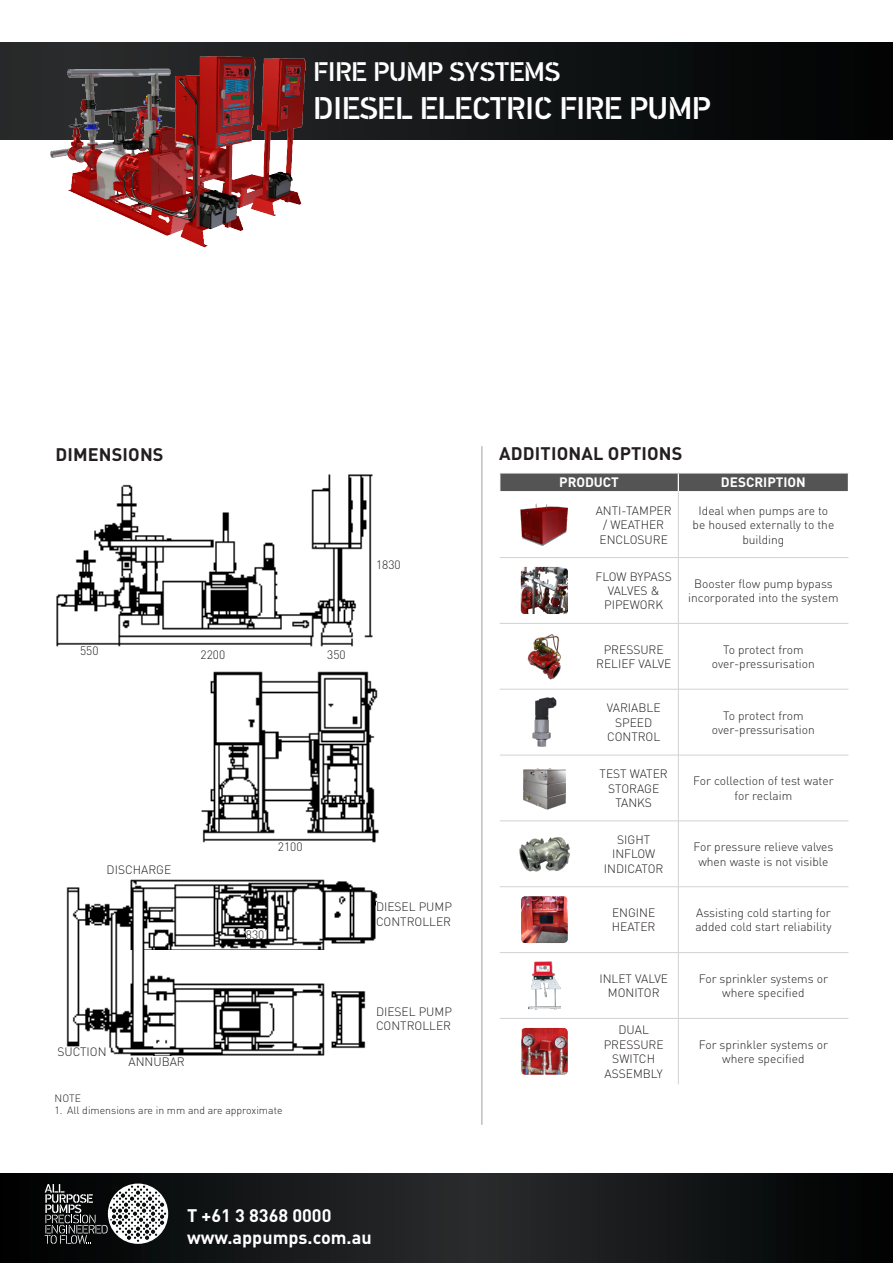
<style>
.page{position:relative;width:893px;height:1263px;background:#fff}
.page>*{position:absolute;margin:0;border:0;box-sizing:border-box;transform-origin:0 0}
._02_PRODUCT_HEADING{font:500 31.5px "PF Din Stencil";color:#fff}
._01_SECTION_HEADING{font:500 27px "PF Din Stencil";color:#fff}
.t1{font:700 18px/21.6px "DINOT";color:#fff}
._03_SUB_HEADING{font:700 18px "DINOT";letter-spacing:.01em;color:#231f20}
.TABLE_HEADING{font:700 13.5px "DINOT";color:#fff}
._05_BODY{font:300 12px/14.4px "DINOT";color:#231f20;text-align:center}
._08_TABLE_BODY{font:300 12px "DINOT";color:#231f20}
._04_POINT_HEADING{font:300 10.5px "DINOT";color:#231f20}
</style>
<div class="page">
<svg style="left:0;top:1173px;width:893px;height:90px;background:#151617"></svg>
<div style="left:0;top:42px;width:893px;height:98px;background:linear-gradient(to right,#2d2e2f,#000303)"></div>
<svg style="left:45px;top:1183px;width:123px;height:61px"></svg>
<img style="left:48px;top:54px;width:261px;height:194px">
<img style="left:56px;top:474px;width:323px;height:582px">
<hr style="left:482px;top:446px;width:1px;height:679px;background:#9d9fa2">
<div style="left:57px;top:1047px;width:50px;height:9px;background:#fff"></div>
<div style="left:107px;top:865px;width:64px;height:9px;background:#fff"></div>
<div style="left:80px;top:646px;width:19px;height:9px;background:#fff"></div>
<div style="left:201px;top:650px;width:24px;height:9px;background:#fff"></div>
<div style="left:327px;top:650px;width:19px;height:9px;background:#fff"></div>
<div style="left:376px;top:559px;width:25px;height:9px;background:#fff"></div>
<div style="left:246px;top:930px;width:18px;height:9px;background:#fff"></div>
<div style="left:376px;top:1006px;width:90px;height:24px;background:#fff"></div>
<div style="left:376px;top:902px;width:90px;height:24px;background:#fff"></div>
<div style="left:278px;top:842px;width:25px;height:9px;background:#fff"></div>
<hr style="left:678px;top:492px;width:1px;height:65px;background:#d1d2d4">
<hr style="left:500px;top:557px;width:89px;height:1px;background:#d1d2d4">
<hr style="left:589px;top:557px;width:89px;height:1px;background:#d1d2d4">
<hr style="left:678px;top:557px;width:170px;height:1px;background:#d1d2d4">
<hr style="left:678px;top:558px;width:1px;height:65px;background:#d1d2d4">
<hr style="left:500px;top:623px;width:89px;height:1px;background:#d1d2d4">
<hr style="left:589px;top:623px;width:89px;height:1px;background:#d1d2d4">
<hr style="left:678px;top:623px;width:170px;height:1px;background:#d1d2d4">
<hr style="left:678px;top:623px;width:1px;height:66px;background:#d1d2d4">
<hr style="left:500px;top:689px;width:89px;height:1px;background:#d1d2d4">
<hr style="left:589px;top:689px;width:89px;height:1px;background:#d1d2d4">
<hr style="left:678px;top:689px;width:170px;height:1px;background:#d1d2d4">
<hr style="left:678px;top:689px;width:1px;height:66px;background:#d1d2d4">
<hr style="left:500px;top:755px;width:89px;height:1px;background:#d1d2d4">
<hr style="left:589px;top:755px;width:89px;height:1px;background:#d1d2d4">
<hr style="left:678px;top:755px;width:170px;height:1px;background:#d1d2d4">
<hr style="left:678px;top:755px;width:1px;height:66px;background:#d1d2d4">
<hr style="left:500px;top:821px;width:89px;height:1px;background:#d1d2d4">
<hr style="left:589px;top:821px;width:89px;height:1px;background:#d1d2d4">
<hr style="left:678px;top:821px;width:170px;height:1px;background:#d1d2d4">
<hr style="left:678px;top:821px;width:1px;height:66px;background:#d1d2d4">
<hr style="left:500px;top:886px;width:89px;height:1px;background:#d1d2d4">
<hr style="left:589px;top:886px;width:89px;height:1px;background:#d1d2d4">
<hr style="left:678px;top:886px;width:170px;height:1px;background:#d1d2d4">
<hr style="left:678px;top:887px;width:1px;height:65px;background:#d1d2d4">
<hr style="left:500px;top:952px;width:89px;height:1px;background:#d1d2d4">
<hr style="left:589px;top:952px;width:89px;height:1px;background:#d1d2d4">
<hr style="left:678px;top:952px;width:170px;height:1px;background:#d1d2d4">
<hr style="left:678px;top:953px;width:1px;height:65px;background:#d1d2d4">
<hr style="left:500px;top:1018px;width:89px;height:1px;background:#d1d2d4">
<hr style="left:589px;top:1018px;width:89px;height:1px;background:#d1d2d4">
<hr style="left:678px;top:1018px;width:170px;height:1px;background:#d1d2d4">
<hr style="left:678px;top:1018px;width:1px;height:66px;background:#d1d2d4">
<svg style="left:499px;top:473px;width:350px;height:18px;background:#5a5a5b"></svg>
<img style="left:521px;top:504px;width:47px;height:41px">
<img style="left:521px;top:567px;width:47px;height:47px">
<img style="left:527px;top:634px;width:34px;height:45px">
<img style="left:532px;top:697px;width:25px;height:50px">
<img style="left:523px;top:768px;width:43px;height:42px">
<img style="left:519px;top:837px;width:51px;height:34px">
<img style="left:521px;top:896px;width:47px;height:47px">
<img style="left:528px;top:961px;width:33px;height:49px">
<img style="left:521px;top:1028px;width:47px;height:47px">
<p class="_01_SECTION_HEADING" style="left:314px;top:56px;width:248px">FIRE PUMP SYSTEMS</p>
<p class="_02_PRODUCT_HEADING" style="left:314px;top:90px;width:398px">DIESEL ELECTRIC FIRE PUMP</p>
<p class="_03_SUB_HEADING" style="left:55px;top:443px;width:110px">DIMENSIONS</p>
<p class="_05_BODY" style="left:80px;top:643px;width:20px">550</p>
<p class="_05_BODY" style="left:201px;top:647px;width:26px">2200</p>
<p class="_05_BODY" style="left:327px;top:647px;width:20px">350</p>
<p class="_05_BODY" style="left:376px;top:557px;width:26px">1830</p>
<p class="_05_BODY" style="left:107px;top:862px;width:66px">DISCHARGE</p>
<p class="_05_BODY" style="left:57px;top:1045px;width:51px">SUCTION</p>
<p class="_05_BODY" style="left:129px;top:1054px;width:58px">ANNUBAR</p>
<p class="_05_BODY" style="left:278px;top:839px;width:26px">2100</p>
<p class="_05_BODY" style="left:246px;top:927px;width:20px">830</p>
<p class="_04_POINT_HEADING" style="left:55px;top:1091px;width:28px">NOTE</p>
<p class="_04_POINT_HEADING" style="left:55px;top:1104px;width:229px">1. All dimensions are in mm and are approximate</p>
<p class="_05_BODY" style="left:376px;top:900px;width:77px">DIESEL PUMP</p>
<p class="_05_BODY" style="left:376px;top:914px;width:77px">CONTROLLER</p>
<p class="_05_BODY" style="left:376px;top:1004px;width:77px">DIESEL PUMP</p>
<p class="_05_BODY" style="left:376px;top:1018px;width:77px">CONTROLLER</p>
<h3 class="t1" style="left:187px;top:1204px;width:186px">T +61 3 8368 0000 www.appumps.com.au</h3>
<p class="_03_SUB_HEADING" style="left:499px;top:441px;width:185px">ADDITIONAL OPTIONS</p>
<p class="TABLE_HEADING" style="left:559px;top:474px;width:61px">PRODUCT</p>
<p class="TABLE_HEADING" style="left:721px;top:474px;width:86px">DESCRIPTION</p>
<p class="_05_BODY" style="left:596px;top:503px;width:77px">ANTI-TAMPER / WEATHER<br>ENCLOSURE</p>
<p class="_05_BODY" style="left:692px;top:503px;width:143px">Ideal when pumps are to be housed externally to the building</p>
<p class="_05_BODY" style="left:596px;top:569px;width:78px">FLOW BYPASS<br>VALVES &amp;<br>PIPEWORK</p>
<p class="_05_BODY" style="left:688px;top:576px;width:152px">Booster flow pump bypass incorporated into the system</p>
<p class="_05_BODY" style="left:596px;top:642px;width:77px">PRESSURE<br>RELIEF VALVE</p>
<p class="_08_TABLE_BODY" style="left:723px;top:642px;width:82px">To protect from</p>
<p class="_08_TABLE_BODY" style="left:712px;top:656px;width:105px">over-pressurisation</p>
<p class="_05_BODY" style="left:607px;top:701px;width:55px">VARIABLE<br>SPEED<br>CONTROL</p>
<p class="_08_TABLE_BODY" style="left:723px;top:708px;width:82px">To protect from</p>
<p class="_08_TABLE_BODY" style="left:712px;top:722px;width:105px">over-pressurisation</p>
<p class="_05_BODY" style="left:600px;top:766px;width:70px">TEST WATER<br>STORAGE<br>TANKS</p>
<p class="_05_BODY" style="left:693px;top:774px;width:142px">For collection of test water for reclaim</p>
<p class="_05_BODY" style="left:604px;top:832px;width:61px">SIGHT<br>INFLOW<br>INDICATOR</p>
<p class="_05_BODY" style="left:693px;top:839px;width:141px">For pressure relieve valves when waste is not visible</p>
<p class="_05_BODY" style="left:612px;top:905px;width:45px;text-align:left">ENGINE<br>HEATER</p>
<p class="_05_BODY" style="left:695px;top:905px;width:138px;text-align:left">Assisting cold starting for added cold start reliability</p>
<p class="_05_BODY" style="left:599px;top:971px;width:70px">INLET VALVE<br>MONITOR</p>
<p class="_05_BODY" style="left:699px;top:971px;width:131px">For sprinkler systems or where specified</p>
<p class="_05_BODY" style="left:604px;top:1023px;width:61px">DUAL<br>PRESSURE<br>SWITCH<br>ASSEMBLY</p>
<p class="_05_BODY" style="left:699px;top:1037px;width:131px">For sprinkler systems or where specified</p>
</div>
